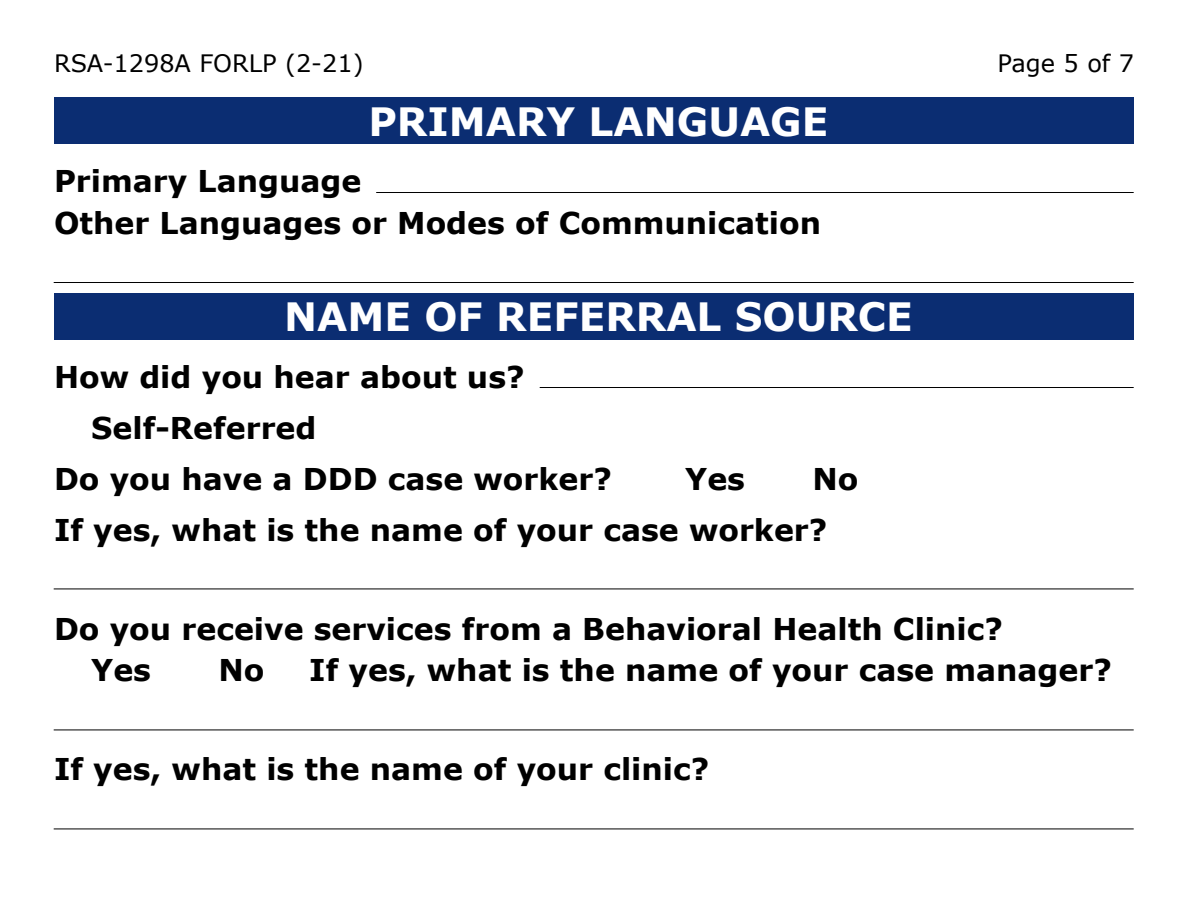
<style>
.page{position:relative;width:1188px;height:918px;background:#fff}
.page>*{position:absolute;margin:0;border:0;box-sizing:border-box;transform-origin:0 0}
.t1{font:700 39px "Verdana";color:#fff}
.t2{font:700 30px/41.2px "Verdana";color:#000}
.t3{font:24px "Verdana";color:#000}
</style>
<div class="page">
<div style="left:54px;top:98px;width:1080px;height:46px;background:#0b2d72"></div>
<div style="left:54px;top:293px;width:1080px;height:47px;background:#0b2d72"></div>
<hr style="left:376px;top:192px;width:758px;height:1px;background:#000">
<hr style="left:54px;top:282px;width:1080px;height:1px;background:#000">
<hr style="left:540px;top:387px;width:594px;height:1px;background:#000">
<hr style="left:54px;top:589px;width:1080px;height:1px;background:#000">
<hr style="left:54px;top:730px;width:1080px;height:1px;background:#000">
<hr style="left:54px;top:829px;width:1080px;height:1px;background:#000">
<p class="t3" style="left:54px;top:47px;width:311px">RSA-1298A FORLP (2-21)</p>
<p class="t3" style="left:998px;top:47px;width:138px">Page 5 of 7</p>
<h1 class="t1" style="left:368px;top:94px;width:462px">PRIMARY LANGUAGE</h1>
<p class="t2" style="left:54px;top:160px;width:769px">Primary Language<br>Other Languages or Modes of Communication</p>
<h1 class="t1" style="left:284px;top:289px;width:630px">NAME OF REFERRAL SOURCE</h1>
<p class="t2" style="left:54px;top:356px;width:472px">How did you hear about us?</p>
<p class="t2" style="left:91px;top:407px;width:227px">Self-Referred</p>
<p class="t2" style="left:54px;top:458px;width:559px">Do you have a DDD case worker?</p>
<p class="t2" style="left:685px;top:458px;width:61px">Yes</p>
<p class="t2" style="left:54px;top:453px;width:806px;line-height:51px;text-indent:758px">No<br>If yes, what is the name of your case worker?</p>
<p class="t2" style="left:91px;top:608px;width:913px;text-indent:-37px">Do you receive services from a Behavioral Health Clinic?<br>Yes</p>
<p class="t2" style="left:218px;top:649px;width:48px">No</p>
<p class="t2" style="left:309px;top:649px;width:804px">If yes, what is the name of your case manager?</p>
<p class="t2" style="left:54px;top:748px;width:657px">If yes, what is the name of your clinic?</p>
</div>
